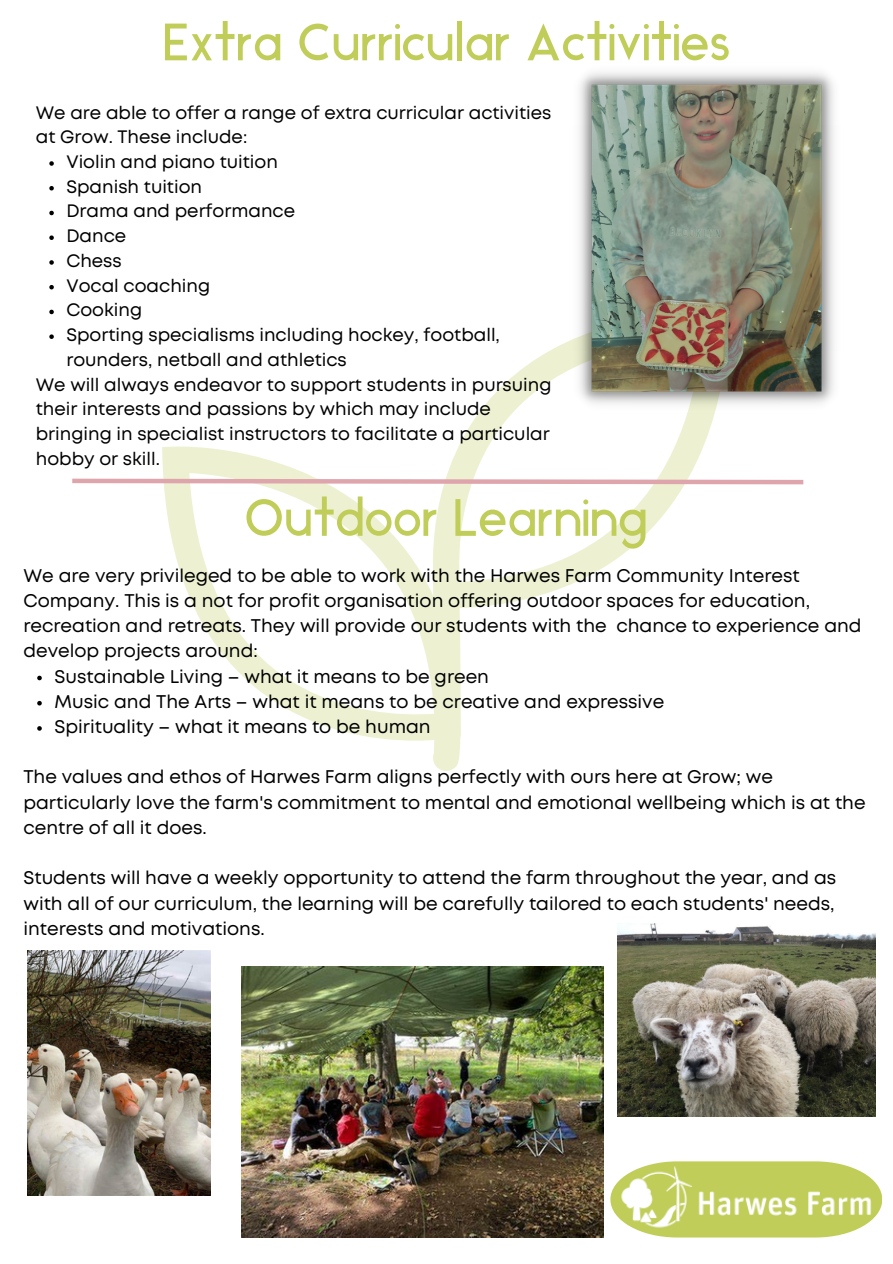
<style>
.page{position:relative;width:893px;height:1264px;background:#fff}
.page>*{position:absolute;margin:0;border:0;box-sizing:border-box;transform-origin:0 0}
.t1{font:52.5px "Ikaros";color:#c0cd58}
.t2{font:18.3px/25.2px "Mont";color:#000}
.t3{font:18px/24.8px "Mont";color:#000}
</style>
<div class="page">
<svg style="left:162px;top:446px;width:271px;height:294px"></svg>
<svg style="left:418px;top:341px;width:297px;height:267px"></svg>
<svg style="left:433px;top:567px;width:29px;height:204px"></svg>
<img style="left:569px;top:72px;width:265px;height:341px">
<img style="left:27px;top:950px;width:183px;height:245px">
<img style="left:241px;top:966px;width:362px;height:271px">
<img style="left:617px;top:923px;width:258px;height:193px">
<svg style="left:37px;top:675px;width:5px;height:5px"></svg>
<svg style="left:37px;top:701px;width:5px;height:4px"></svg>
<svg style="left:37px;top:726px;width:5px;height:4px"></svg>
<svg style="left:610px;top:1183px;width:240px;height:54px"></svg>
<img style="left:617px;top:1161px;width:265px;height:71px">
<svg style="left:49px;top:161px;width:5px;height:5px"></svg>
<svg style="left:49px;top:186px;width:5px;height:4px"></svg>
<svg style="left:49px;top:211px;width:5px;height:4px"></svg>
<svg style="left:49px;top:235px;width:5px;height:5px"></svg>
<svg style="left:49px;top:260px;width:5px;height:5px"></svg>
<svg style="left:49px;top:285px;width:5px;height:4px"></svg>
<svg style="left:49px;top:310px;width:5px;height:4px"></svg>
<svg style="left:49px;top:334px;width:5px;height:5px"></svg>
<svg style="left:72px;top:476px;width:732px;height:10px"></svg>
<p class="t1" style="left:162px;top:21px;width:569px">Extra Curricular Activities</p>
<p class="t3" style="left:36px;top:101px;width:517px">We are able to offer a range of extra curricular activities at Grow. These include:</p>
<p class="t3" style="left:66px;top:151px;width:213px">Violin and piano tuition</p>
<p class="t3" style="left:66px;top:175px;width:137px">Spanish tuition</p>
<p class="t3" style="left:66px;top:200px;width:230px">Drama and performance</p>
<p class="t3" style="left:66px;top:225px;width:61px">Dance</p>
<p class="t3" style="left:66px;top:250px;width:57px">Chess</p>
<p class="t3" style="left:66px;top:274px;width:145px">Vocal coaching</p>
<p class="t3" style="left:66px;top:299px;width:77px">Cooking</p>
<p class="t3" style="left:66px;top:324px;width:435px">Sporting specialisms including hockey, football, rounders, netball and athletics</p>
<p class="t3" style="left:36px;top:373px;width:517px">We will always endeavor to support students in pursuing their interests and passions by which may include bringing in specialist instructors to facilitate a particular hobby or skill.</p>
<p class="t1" style="left:244px;top:496px;width:404px">Outdoor Learning</p>
<p class="t2" style="left:23px;top:564px;width:839px">We are very privileged to be able to work with the Harwes Farm Community Interest Company. This is a not for profit organisation offering outdoor spaces for education, recreation and retreats. They will provide our students with the chance to experience and develop projects around:</p>
<p class="t2" style="left:55px;top:665px;width:436px">Sustainable Living – what it means to be green</p>
<p class="t2" style="left:55px;top:690px;width:611px">Music and The Arts – what it means to be creative and expressive</p>
<p class="t2" style="left:55px;top:715px;width:377px">Spirituality – what it means to be human</p>
<p class="t2" style="left:23px;top:765px;width:843px">The values and ethos of Harwes Farm aligns perfectly with ours here at Grow; we particularly love the farm's commitment to mental and emotional wellbeing which is at the centre of all it does.</p>
<p class="t2" style="left:23px;top:866px;width:814px;text-align:justify">Students will have a weekly opportunity to attend the farm throughout the year, and as with all of our curriculum, the learning will be carefully tailored to each students' needs, interests and motivations.</p>
</div>
